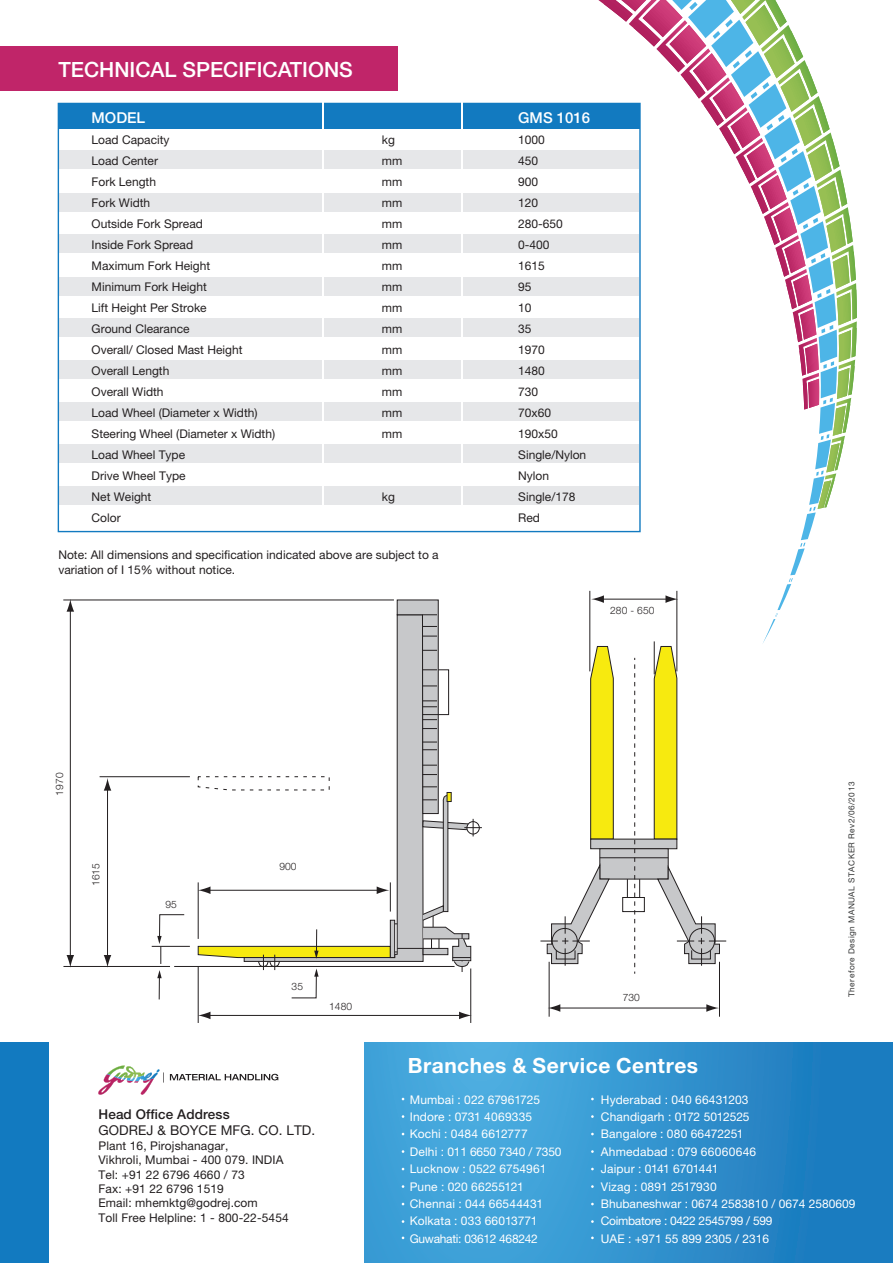
<style>
.page{position:relative;width:893px;height:1263px;background:#fff}
.page>*{position:absolute;margin:0;border:0;box-sizing:border-box;transform-origin:0 0}
.t1{font:500 21px "Helvetica Neue LT Pro";color:#fff}
.t2{font:700 21px "Helvetica Neue LT Std";letter-spacing:.025em;color:#fff}
.t3{font:500 15px "Helvetica Neue LT Pro";color:#fff}
.t4{font:13.5px "Helvetica Neue LT Std";letter-spacing:.01em;color:#221e1f}
.t5{font:500 13.5px "Helvetica Neue LT Std";letter-spacing:.01em;color:#221e1f}
.t6{font:12px/14.4px "Helvetica Neue LT Pro";color:#231f20}
.t7{font:12px/17.4px "Helvetica Neue LT Std";color:#fff}
.t8{font:12px/14.4px "Helvetica Neue LT Std";letter-spacing:.01em;color:#221e1f}
.t9{font:300 10.2px "Helvetica Neue LT Pro";letter-spacing:.01em;color:#231f20}
.t10{font:8.25px "Helvetica Neue LT Pro";letter-spacing:.06em;color:#323333}
</style>
<div class="page">
<svg style="left:364px;top:1042px;width:529px;height:221px;background:#3394cf"></svg>
<div style="left:0;top:1042px;width:48px;height:221px;background:#127ac0"></div>
<svg style="left:170px;top:1074px;width:108px;height:6px"></svg>
<svg style="left:98px;top:1065px;width:66px;height:30px"></svg>
<div style="left:58px;top:103px;width:582px;height:26px;background:#127ac0"></div>
<div style="left:58px;top:150px;width:581px;height:18px;background:#e6e7e9"></div>
<div style="left:58px;top:193px;width:581px;height:18px;background:#e6e7e9"></div>
<div style="left:58px;top:235px;width:581px;height:18px;background:#e6e7e9"></div>
<div style="left:58px;top:277px;width:581px;height:18px;background:#e6e7e9"></div>
<div style="left:58px;top:319px;width:581px;height:18px;background:#e6e7e9"></div>
<div style="left:58px;top:361px;width:581px;height:18px;background:#e6e7e9"></div>
<div style="left:58px;top:403px;width:581px;height:18px;background:#e6e7e9"></div>
<div style="left:58px;top:444px;width:581px;height:18px;background:#e6e7e9"></div>
<div style="left:58px;top:487px;width:581px;height:18px;background:#e6e7e9"></div>
<hr style="left:323px;top:103px;width:1px;height:417px;background:#fff">
<hr style="left:461px;top:102px;width:1px;height:418px;background:#fff">
<div style="left:0;top:46px;width:398px;height:45px;background:#c02569"></div>
<hr style="left:70px;top:609px;width:1px;height:348px;background:#231f20">
<svg style="left:67px;top:955px;width:7px;height:13px"></svg>
<svg style="left:67px;top:599px;width:7px;height:13px"></svg>
<hr style="left:107px;top:788px;width:1px;height:169px;background:#231f20">
<svg style="left:104px;top:955px;width:7px;height:13px"></svg>
<svg style="left:104px;top:778px;width:7px;height:13px"></svg>
<hr style="left:208px;top:1015px;width:254px;height:1px;background:#231f20">
<svg style="left:459px;top:1011px;width:13px;height:8px"></svg>
<svg style="left:199px;top:1012px;width:11px;height:7px"></svg>
<hr style="left:63px;top:600px;width:331px;height:1px;background:#231f20">
<hr style="left:100px;top:776px;width:90px;height:1px;background:#231f20">
<hr style="left:63px;top:966px;width:107px;height:1px;background:#231f20">
<hr style="left:174px;top:966px;width:281px;height:1px;background:#231f20">
<hr style="left:152px;top:946px;width:38px;height:1px;background:#231f20">
<hr style="left:198px;top:966px;width:1px;height:57px;background:#231f20">
<svg style="left:157px;top:914px;width:28px;height:50px"></svg>
<svg style="left:157px;top:970px;width:5px;height:29px"></svg>
<svg style="left:197px;top:599px;width:285px;height:399px"></svg>
<hr style="left:470px;top:968px;width:1px;height:55px;background:#231f20">
<hr style="left:558px;top:1007px;width:151px;height:1px;background:#231f20">
<svg style="left:548px;top:1004px;width:12px;height:8px"></svg>
<svg style="left:706px;top:1004px;width:13px;height:8px"></svg>
<hr style="left:719px;top:962px;width:1px;height:55px;background:#231f20">
<hr style="left:549px;top:962px;width:1px;height:55px;background:#231f20">
<svg style="left:540px;top:0;width:317px;height:974px"></svg>
<h1 class="t1" style="left:58px;top:57px;width:296px">TECHNICAL SPECIFICATIONS</h1>
<p class="t3" style="left:92px;top:109px;width:55px">MODEL</p>
<p class="t3" style="left:518px;top:109px;width:73px">GMS 1016</p>
<p class="t6" style="left:92px;top:132px;width:80px">Load Capacity</p>
<p class="t6" style="left:382px;top:132px;width:15px">kg</p>
<p class="t6" style="left:518px;top:132px;width:28px">1000</p>
<p class="t6" style="left:92px;top:153px;width:68px">Load Center</p>
<p class="t6" style="left:382px;top:153px;width:22px">mm</p>
<p class="t6" style="left:518px;top:153px;width:22px">450</p>
<p class="t6" style="left:92px;top:174px;width:66px">Fork Length</p>
<p class="t6" style="left:382px;top:174px;width:22px">mm</p>
<p class="t6" style="left:518px;top:174px;width:22px">900</p>
<p class="t6" style="left:92px;top:195px;width:60px">Fork Width</p>
<p class="t6" style="left:382px;top:195px;width:22px">mm</p>
<p class="t6" style="left:518px;top:195px;width:22px">120</p>
<p class="t6" style="left:92px;top:216px;width:113px">Outside Fork Spread</p>
<p class="t6" style="left:382px;top:216px;width:22px">mm</p>
<p class="t6" style="left:518px;top:216px;width:46px">280-650</p>
<p class="t6" style="left:92px;top:237px;width:103px">Inside Fork Spread</p>
<p class="t6" style="left:382px;top:237px;width:22px">mm</p>
<p class="t6" style="left:518px;top:237px;width:33px">0-400</p>
<p class="t6" style="left:92px;top:258px;width:120px">Maximum Fork Height</p>
<p class="t6" style="left:382px;top:258px;width:22px">mm</p>
<p class="t6" style="left:518px;top:258px;width:28px">1615</p>
<p class="t6" style="left:92px;top:279px;width:117px">Minimum Fork Height</p>
<p class="t6" style="left:382px;top:279px;width:22px">mm</p>
<p class="t6" style="left:518px;top:279px;width:15px">95</p>
<p class="t6" style="left:92px;top:300px;width:117px">Lift Height Per Stroke</p>
<p class="t6" style="left:382px;top:300px;width:22px">mm</p>
<p class="t6" style="left:518px;top:300px;width:15px">10</p>
<p class="t6" style="left:92px;top:321px;width:100px">Ground Clearance</p>
<p class="t6" style="left:382px;top:321px;width:22px">mm</p>
<p class="t6" style="left:518px;top:321px;width:15px">35</p>
<p class="t6" style="left:92px;top:342px;width:152px">Overall/ Closed Mast Height</p>
<p class="t6" style="left:382px;top:342px;width:22px">mm</p>
<p class="t6" style="left:518px;top:342px;width:28px">1970</p>
<p class="t6" style="left:92px;top:363px;width:79px">Overall Length</p>
<p class="t6" style="left:382px;top:363px;width:22px">mm</p>
<p class="t6" style="left:518px;top:363px;width:28px">1480</p>
<p class="t6" style="left:92px;top:384px;width:74px">Overall Width</p>
<p class="t6" style="left:382px;top:384px;width:22px">mm</p>
<p class="t6" style="left:518px;top:384px;width:22px">730</p>
<p class="t6" style="left:92px;top:405px;width:168px">Load Wheel (Diameter x Width)</p>
<p class="t6" style="left:382px;top:405px;width:22px">mm</p>
<p class="t6" style="left:518px;top:405px;width:34px">70x60</p>
<p class="t6" style="left:92px;top:426px;width:185px">Steering Wheel (Diameter x Width)</p>
<p class="t6" style="left:382px;top:426px;width:22px">mm</p>
<p class="t6" style="left:518px;top:426px;width:41px">190x50</p>
<p class="t6" style="left:92px;top:447px;width:95px">Load Wheel Type</p>
<p class="t6" style="left:518px;top:447px;width:69px">Single/Nylon</p>
<p class="t6" style="left:92px;top:468px;width:96px">Drive Wheel Type</p>
<p class="t6" style="left:518px;top:468px;width:32px">Nylon</p>
<p class="t6" style="left:92px;top:489px;width:61px">Net Weight</p>
<p class="t6" style="left:382px;top:489px;width:15px">kg</p>
<p class="t6" style="left:518px;top:489px;width:59px">Single/178</p>
<p class="t6" style="left:92px;top:510px;width:31px">Color</p>
<p class="t6" style="left:518px;top:510px;width:23px">Red</p>
<p class="t6" style="left:58px;top:548px;width:382px">Note: All dimensions and specification indicated above are subject to a variation of I 15% without notice.</p>
<p class="t9" style="left:53px;top:795px;width:25px;rotate:-90deg">1970</p>
<p class="t9" style="left:90px;top:886px;width:25px;rotate:-90deg">1615</p>
<p class="t9" style="left:165px;top:898px;width:13px">95</p>
<p class="t9" style="left:279px;top:860px;width:19px">900</p>
<p class="t9" style="left:292px;top:980px;width:13px">35</p>
<p class="t9" style="left:329px;top:1000px;width:25px">1480</p>
<p class="t9" style="left:610px;top:604px;width:46px">280 - 650</p>
<p class="t9" style="left:623px;top:991px;width:19px">730</p>
<p class="t10" style="left:847px;top:997px;width:217px;rotate:-90deg">Therefore Design MANUAL STACKER Rev2/06/2013</p>
<p class="t5" style="left:99px;top:1106px;width:133px">Head Office Address</p>
<p class="t4" style="left:99px;top:1122px;width:218px">GODREJ &amp; BOYCE MFG. CO. LTD.</p>
<p class="t8" style="left:99px;top:1138px;width:192px">Plant 16, Pirojshanagar,<br>Vikhroli, Mumbai - 400 079. INDIA<br>Tel: +91 22 6796 4660 / 73<br>Fax: +91 22 6796 1519<br>Email: mhemktg@godrej.com<br>Toll Free Helpline: 1 - 800-22-5454</p>
<h1 class="t2" style="left:408px;top:1053px;width:292px">Branches &amp; Service Centres</h1>
<p class="t7" style="left:410px;top:1090px;width:153px">Mumbai : 022 67961725<br>Indore : 0731 4069335<br>Kochi : 0484 6612777<br>Delhi : 011 6650 7340 / 7350<br>Lucknow : 0522 6754961<br>Pune : 020 66255121<br>Chennai : 044 66544431<br>Kolkata : 033 66013771<br>Guwahati: 03612 468242</p>
<p class="t7" style="left:601px;top:1090px;width:256px">Hyderabad : 040 66431203<br>Chandigarh : 0172 5012525<br>Bangalore : 080 66472251<br>Ahmedabad : 079 66060646<br>Jaipur : 0141 6701441<br>Vizag : 0891 2517930<br>Bhubaneshwar : 0674 2583810 / 0674 2580609<br>Coimbatore : 0422 2545799 / 599<br>UAE : +971 55 899 2305 / 2316</p>
</div>
